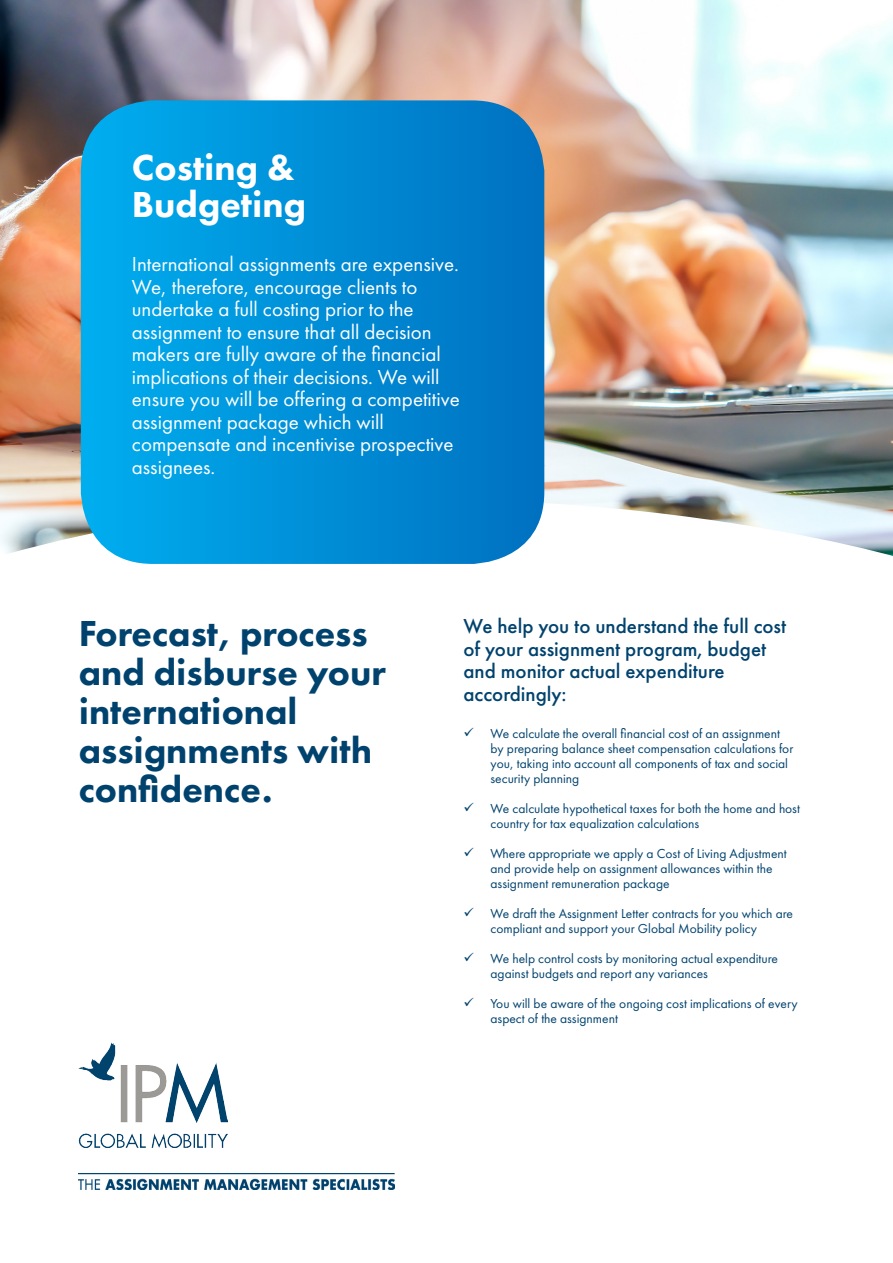
<style>
.page{position:relative;width:893px;height:1263px;background:#fff}
.page>*{position:absolute;margin:0;border:0;box-sizing:border-box;transform-origin:0 0}
.t1{font:800 37.5px/39px "Futura PT";color:#00426e}
.t2{font:800 37.5px/37.5px "Futura PT";color:#fff}
.t3{font:21px/22.5px "Futura PT";color:#fff}
.t4{font:500 21px/22.5px "Futura PT";color:#00426e}
.t5{font:13.5px/15px "Futura PT";color:#00426e}
</style>
<div class="page">
<img style="left:0;top:0;width:893px;height:429px">
<img style="left:0;top:429px;width:893px;height:127px">
<svg style="left:81px;top:100px;width:463px;height:464px"></svg>
<img style="left:79px;top:1043px;width:149px;height:104px">
<img style="left:79px;top:1173px;width:315px;height:16px">
<p class="t2" style="left:132px;top:148px;width:176px">Costing &amp;<br>Budgeting</p>
<p class="t3" style="left:132px;top:253px;width:329px">International assignments are expensive.<br>We, therefore, encourage clients to</p>
<p class="t3" style="left:132px;top:298px;width:283px">undertake a full costing prior to the</p>
<p class="t3" style="left:132px;top:320px;width:301px">assignment to ensure that all decision</p>
<p class="t3" style="left:132px;top:343px;width:310px">makers are fully aware of the financial</p>
<p class="t3" style="left:132px;top:365px;width:329px">implications of their decisions. We will ensure you will be offering a competitive assignment package which will</p>
<p class="t3" style="left:132px;top:433px;width:323px">compensate and incentivise prospective assignees.</p>
<p class="t1" style="left:79px;top:613px;width:309px">Forecast, process and disburse your international assignments with confidence.</p>
<p class="t4" style="left:463px;top:615px;width:324px">We help you to understand the full cost of your assignment program, budget and monitor actual expenditure accordingly:</p>
<p class="t5" style="left:490px;top:726px;width:304px;text-indent:-27px">✓ We calculate the overall financial cost of an assignment by preparing balance sheet compensation calculations for you, taking into account all components of tax and social security planning</p>
<p class="t5" style="left:490px;top:801px;width:311px;text-indent:-27px">✓ We calculate hypothetical taxes for both the home and host country for tax equalization calculations</p>
<p class="t5" style="left:490px;top:846px;width:298px;text-indent:-27px">✓ Where appropriate we apply a Cost of Living Adjustment and provide help on assignment allowances within the assignment remuneration package</p>
<p class="t5" style="left:490px;top:906px;width:304px;text-indent:-27px">✓ We draft the Assignment Letter contracts for you which are compliant and support your Global Mobility policy</p>
<p class="t5" style="left:490px;top:951px;width:289px;text-indent:-27px">✓ We help control costs by monitoring actual expenditure against budgets and report any variances</p>
<p class="t5" style="left:490px;top:996px;width:309px;text-indent:-27px">✓ You will be aware of the ongoing cost implications of every aspect of the assignment</p>
</div>
